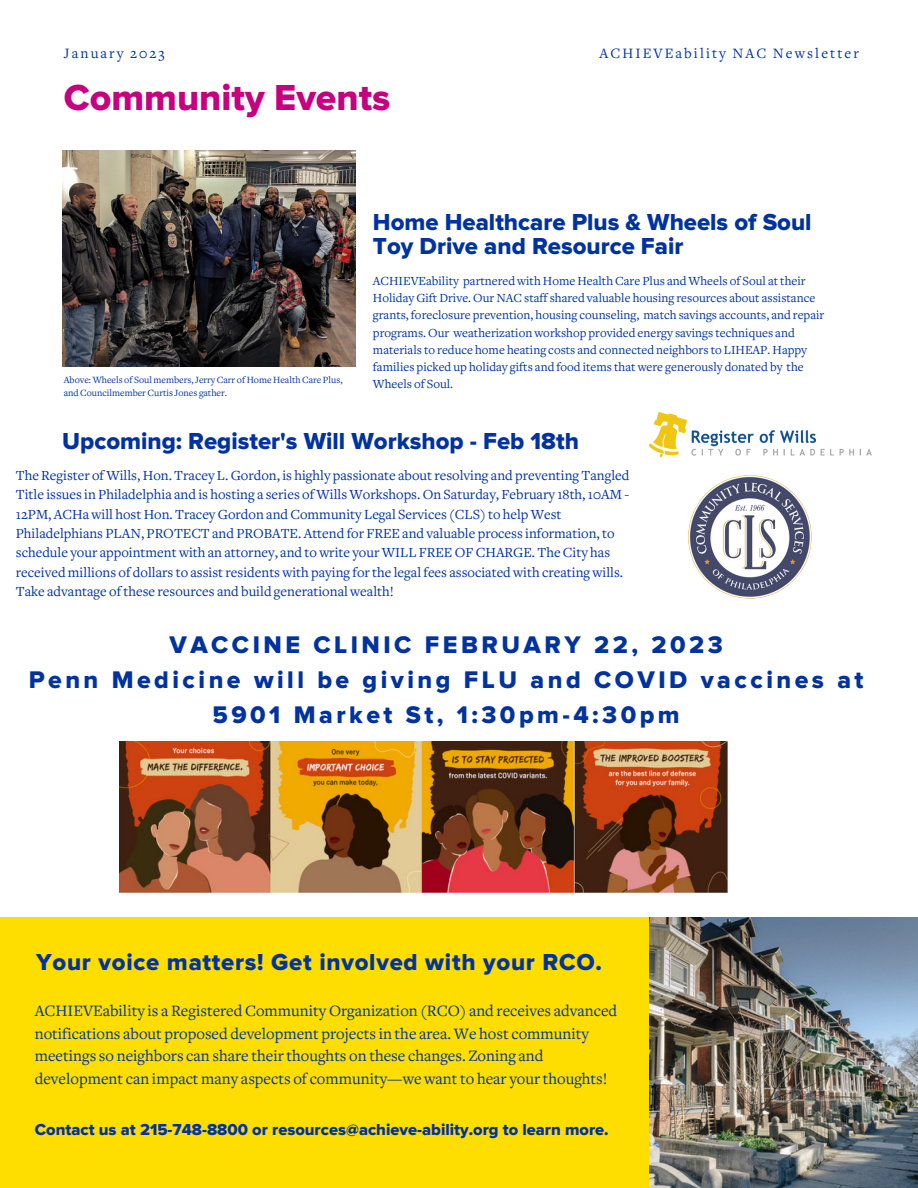
<style>
.page{position:relative;width:918px;height:1188px;background:#fff}
.page>*{position:absolute;margin:0;border:0;box-sizing:border-box;transform-origin:0 0}
.t1{font:37.5px "Proxima Nova Extrabld";color:#c6007e}
.t2{font:24.9px/34.8px "Proxima Nova Extrabld";letter-spacing:.14em;color:#0032a0;text-align:center}
.t3{font:24px/23.7px "Proxima Nova Extrabld";color:#0032a0}
.t4{font:24px "Proxima Nova Extrabld";letter-spacing:.03em;color:#0032a0}
.t5{font:16.5px/22.5px "Freight Text";color:#0032a0}
.t6{font:16.5px "Proxima Nova Extrabld";color:#0032a0}
.t7{font:14.85px "Freight Text";letter-spacing:.14em;color:#0032a0}
.t8{font:14.55px/19.4px "Freight Text";color:#0032a0}
.t9{font:12.9px/17.2px "Freight Text";color:#0032a0}
.t10{font:9.9px/13.2px "Freight Text";color:#0032a0}
</style>
<div class="page">
<div style="left:0;top:917px;width:918px;height:271px;background:#fedd00"></div>
<img style="left:649px;top:917px;width:269px;height:271px">
<img style="left:62px;top:151px;width:294px;height:216px">
<img style="left:119px;top:741px;width:609px;height:151px">
<img style="left:650px;top:413px;width:222px;height:45px">
<img style="left:688px;top:475px;width:124px;height:124px">
<p class="t7" style="left:64px;top:48px;width:102px">January 2023</p>
<h1 class="t1" style="left:64px;top:80px;width:328px">Community Events</h1>
<p class="t7" style="left:600px;top:48px;width:261px">ACHIEVEability NAC Newsletter</p>
<h3 class="t3" style="left:373px;top:211px;width:440px">Home Healthcare Plus &amp; Wheels of Soul<br>Toy Drive and Resource Fair</h3>
<p class="t9" style="left:373px;top:273px;width:453px">ACHIEVEability partnered with Home Health Care Plus and Wheels of Soul at their Holiday Gift Drive. Our NAC staff shared valuable housing resources about assistance grants, foreclosure prevention, housing counseling, match savings accounts, and repair programs. Our weatherization workshop provided energy savings techniques and materials to reduce home heating costs and connected neighbors to LIHEAP. Happy families picked up holiday gifts and food items that were generously donated by the Wheels of Soul.</p>
<p class="t10" style="left:64px;top:374px;width:280px">Above: Wheels of Soul members, Jerry Carr of Home Health Care Plus, and Councilmember Curtis Jones gather.</p>
<h3 class="t3" style="left:62px;top:431px;width:518px">Upcoming: Register's Will Workshop - Feb 18th</h3>
<p class="t8" style="left:16px;top:467px;width:615px">The Register of Wills, Hon. Tracey L. Gordon, is highly passionate about resolving and preventing Tangled Title issues in Philadelphia and is hosting a series of Wills Workshops. On Saturday, February 18th, 10AM - 12PM, ACHa will host Hon. Tracey Gordon and Community Legal Services (CLS) to help West Philadelphians PLAN, PROTECT and PROBATE. Attend for FREE and valuable process information, to schedule your appointment with an attorney, and to write your WILL FREE OF CHARGE. The City has received millions of dollars to assist residents with paying for the legal fees associated with creating wills.<br>Take advantage of these resources and build generational wealth!</p>
<h2 class="t2" style="left:29px;top:629px;width:836px">VACCINE CLINIC FEBRUARY 22, 2023<br>Penn Medicine will be giving FLU and COVID vaccines at<br>5901 Market St, 1:30pm-4:30pm</h2>
<h3 class="t4" style="left:36px;top:951px;width:567px">Your voice matters! Get involved with your RCO.</h3>
<p class="t5" style="left:35px;top:1001px;width:584px">ACHIEVEability is a Registered Community Organization (RCO) and receives advanced notifications about proposed development projects in the area. We host community meetings so neighbors can share their thoughts on these changes. Zoning and development can impact many aspects of community—we want to hear your thoughts!</p>
<p class="t6" style="left:35px;top:1121px;width:575px">Contact us at 215-748-8800 or resources@achieve-ability.org to learn more.</p>
</div>
